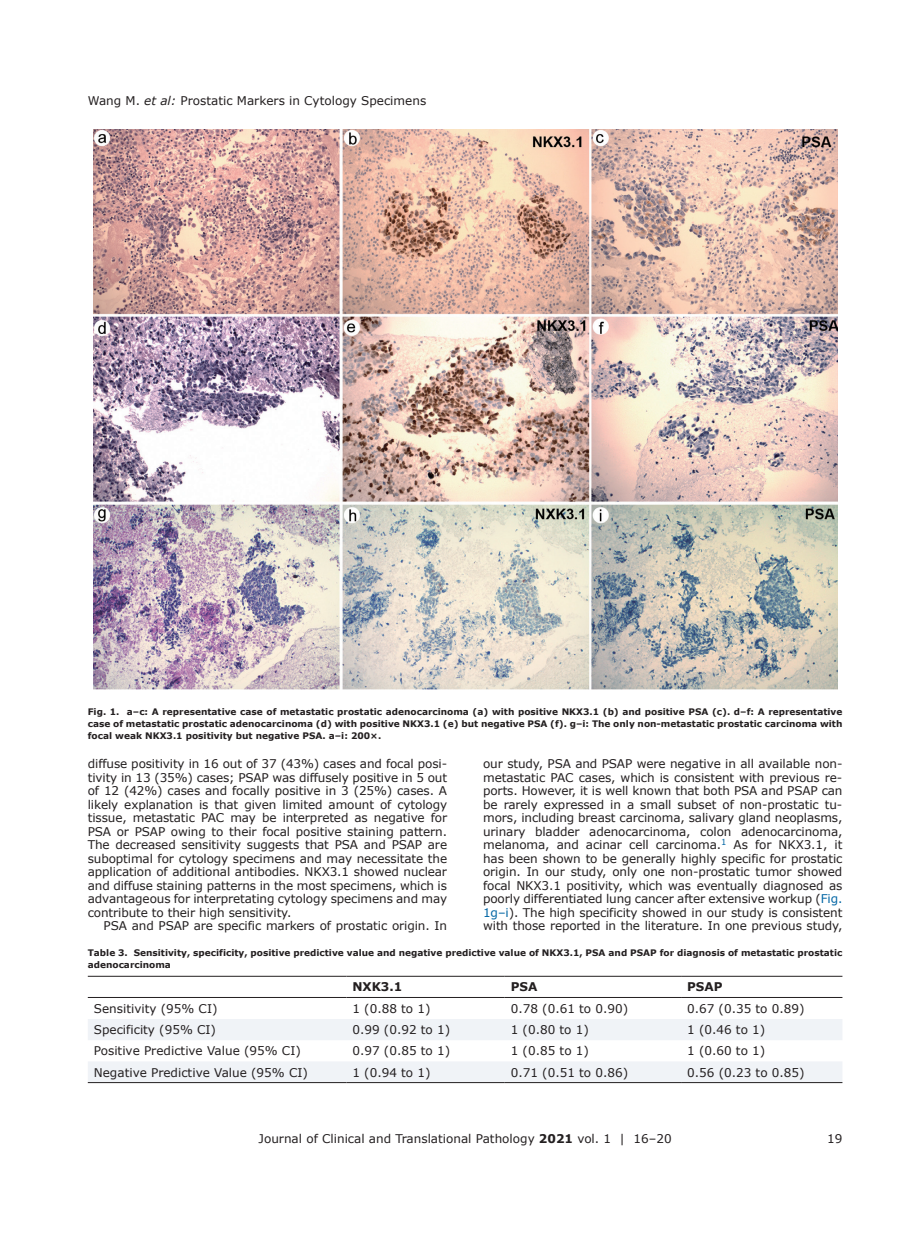
<style>
.page{position:relative;width:919px;height:1238px;background:#fff}
.page>*{position:absolute;margin:0;border:0;box-sizing:border-box;transform-origin:0 0}
.t1{font:12px/13.5px "Verdana";color:#231f20;text-align:justify}
.t2{font:700 12px "Verdana";color:#231f20}
.t3{font:700 9px/12px "Verdana";color:#231f20}
.s1{font-style:italic}
.s2{color:#0065a4}
.s3{font-weight:700}
</style>
<div class="page">
<svg style="left:88px;top:1019px;width:754px;height:63px;fill:#f0f3f7"></svg>
<hr style="left:88px;top:975px;width:258px;height:1px;background:#231f20">
<hr style="left:88px;top:997px;width:258px;height:1px;background:#231f20">
<hr style="left:346px;top:975px;width:158px;height:1px;background:#231f20">
<hr style="left:346px;top:997px;width:158px;height:1px;background:#231f20">
<hr style="left:504px;top:975px;width:177px;height:1px;background:#231f20">
<hr style="left:504px;top:997px;width:177px;height:1px;background:#231f20">
<hr style="left:681px;top:975px;width:161px;height:1px;background:#231f20">
<hr style="left:681px;top:997px;width:161px;height:1px;background:#231f20">
<hr style="left:88px;top:1082px;width:258px;height:1px;background:#231f20">
<hr style="left:346px;top:1082px;width:158px;height:1px;background:#231f20">
<hr style="left:504px;top:1082px;width:177px;height:1px;background:#231f20">
<hr style="left:681px;top:1082px;width:161px;height:1px;background:#231f20">
<img style="left:93px;top:129px;width:744px;height:561px">
<p class="t1" style="left:88px;top:93px;width:340px">Wang M. <span class="s1">et al:</span> Prostatic Markers in Cytology Specimens</p>
<p class="t3" style="left:88px;top:706px;width:756px;text-align:justify">Fig. 1. a–c: A representative case of metastatic prostatic adenocarcinoma (a) with positive NKX3.1 (b) and positive PSA (c). d–f: A representative case of metastatic prostatic adenocarcinoma (d) with positive NKX3.1 (e) but negative PSA (f). g–i: The only non-metastatic prostatic carcinoma with focal weak NKX3.1 positivity but negative PSA. a–i: 200×.</p>
<p class="t1" style="left:88px;top:756px;width:361px">diffuse positivity in 16 out of 37 (43%) cases and focal posi&shy;tivity in 13 (35%) cases; PSAP was diffusely positive in 5 out of 12 (42%) cases and focally positive in 3 (25%) cases. A likely explanation is that given limited amount of cytology tissue, metastatic PAC may be interpreted as negative for PSA or PSAP owing to their focal positive staining pattern.<br>The decreased sensitivity suggests that PSA and PSAP are suboptimal for cytology specimens and may necessitate the application of additional antibodies. NKX3.1 showed nuclear and diffuse staining patterns in the most specimens, which is advantageous for interpretating cytology specimens and may contribute to their high sensitivity.</p>
<p class="t1" style="left:104px;top:918px;width:345px">PSA and PSAP are specific markers of prostatic origin. In</p>
<p class="t1" style="left:483px;top:756px;width:361px">our study, PSA and PSAP were negative in all available non&shy;metastatic PAC cases, which is consistent with previous re&shy;ports. However, it is well known that both PSA and PSAP can be rarely expressed in a small subset of non-prostatic tu&shy;mors, including breast carcinoma, salivary gland neoplasms, urinary bladder adenocarcinoma, colon adenocarcinoma, melanoma, and acinar cell carcinoma.<sup>1</sup> As for NKX3.1, it has been shown to be generally highly specific for prostatic origin. In our study, only one non-prostatic tumor showed focal NKX3.1 positivity, which was eventually diagnosed as poorly differentiated lung cancer after extensive workup (<span class="s2">Fig.<br>1g–i</span>). The high specificity showed in our study is consistent with those reported in the literature. In one previous study,</p>
<p class="t3" style="left:88px;top:946px;width:756px">Table 3. Sensitivity, specificity, positive predictive value and negative predictive value of NKX3.1, PSA and PSAP for diagnosis of metastatic prostatic adenocarcinoma</p>
<p class="t2" style="left:352px;top:978px;width:51px">NXK3.1</p>
<p class="t2" style="left:510px;top:978px;width:28px">PSA</p>
<p class="t2" style="left:687px;top:978px;width:37px">PSAP</p>
<p class="t1" style="left:94px;top:1001px;width:125px">Sensitivity (95% CI)</p>
<p class="t1" style="left:352px;top:1001px;width:80px">1 (0.88 to 1)</p>
<p class="t1" style="left:510px;top:1001px;width:119px">0.78 (0.61 to 0.90)</p>
<p class="t1" style="left:687px;top:1001px;width:119px">0.67 (0.35 to 0.89)</p>
<p class="t1" style="left:94px;top:1022px;width:124px">Specificity (95% CI)</p>
<p class="t1" style="left:352px;top:1022px;width:99px">0.99 (0.92 to 1)</p>
<p class="t1" style="left:510px;top:1022px;width:80px">1 (0.80 to 1)</p>
<p class="t1" style="left:687px;top:1022px;width:80px">1 (0.46 to 1)</p>
<p class="t1" style="left:94px;top:1044px;width:208px">Positive Predictive Value (95% CI)</p>
<p class="t1" style="left:352px;top:1044px;width:99px">0.97 (0.85 to 1)</p>
<p class="t1" style="left:510px;top:1044px;width:80px">1 (0.85 to 1)</p>
<p class="t1" style="left:687px;top:1044px;width:80px">1 (0.60 to 1)</p>
<p class="t1" style="left:94px;top:1065px;width:215px">Negative Predictive Value (95% CI)</p>
<p class="t1" style="left:352px;top:1065px;width:80px">1 (0.94 to 1)</p>
<p class="t1" style="left:510px;top:1065px;width:119px">0.71 (0.51 to 0.86)</p>
<p class="t1" style="left:687px;top:1065px;width:119px">0.56 (0.23 to 0.85)</p>
<p class="t1" style="left:258px;top:1131px;width:414px">Journal of Clinical and Translational Pathology <span class="s3">2021</span> vol. 1 | 16–20</p>
<p class="t1" style="left:827px;top:1131px;width:17px">19</p>
</div>
